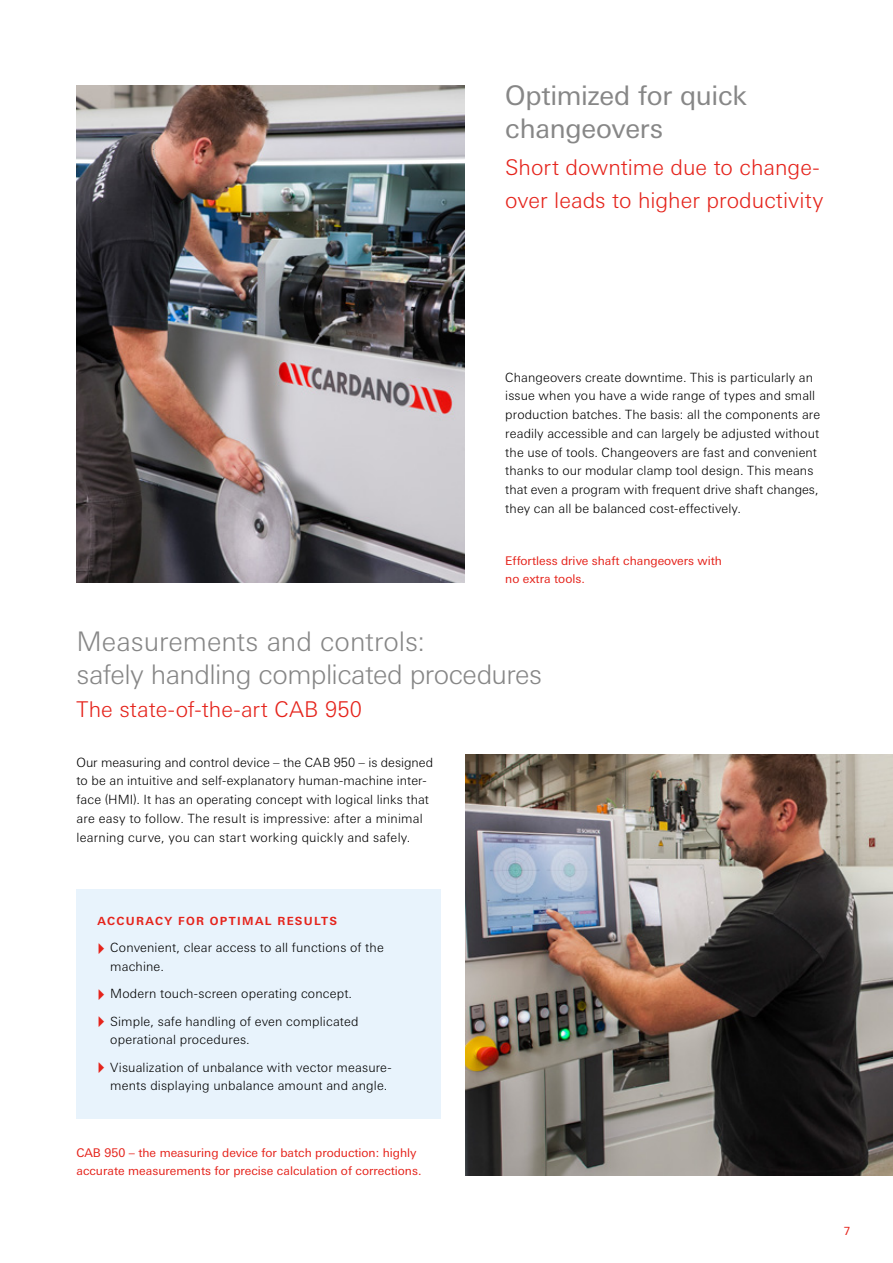
<style>
.page{position:relative;width:893px;height:1263px;background:#fff}
.page>*{position:absolute;margin:0;border:0;box-sizing:border-box;transform-origin:0 0}
.t1{font:300 27px/33px "Univers Next W1 G";letter-spacing:-.01em;color:#878787}
.t2{font:27px/33px "Univers Next W1 G";letter-spacing:-.01em;color:#878787}
.t3{font:300 21.75px/33px "Univers Next W1 G";color:#e5231b}
.t4{font:300 12.75px/18.8px "Univers Next W1 G";letter-spacing:.01em;color:#000}
.t5{font:12px/18px "Univers Next W1 G";color:#e5231b}
.t6{font:700 11.25px "Univers Next W1 G";letter-spacing:.115em;color:#e5231b}
.t7{font:11.25px "Univers Next W1 G";color:#e5231b}
</style>
<div class="page">
<img style="left:77px;top:85px;width:388px;height:498px">
<img style="left:466px;top:755px;width:427px;height:421px">
<div style="left:77px;top:889px;width:364px;height:229px;background:#e8f3fc"></div>
<h1 class="t2" style="left:505px;top:79px;width:243px">Optimized for quick changeovers</h1>
<h2 class="t3" style="left:505px;top:151px;width:320px">Short downtime due to change&shy;over leads to higher productivity</h2>
<p class="t4" style="left:505px;top:368px;width:316px">Changeovers create downtime. This is particularly an issue when you have a wide range of types and small production batches. The basis: all the components are readily accessible and can largely be adjusted without the use of tools. Changeovers are fast and convenient thanks to our modular clamp tool design. This means that even a program with frequent drive shaft changes, they can all be balanced cost-effectively.</p>
<p class="t5" style="left:505px;top:551px;width:218px">Effortless drive shaft changeovers with no extra tools.</p>
<h1 class="t1" style="left:77px;top:624px;width:467px">Measurements and controls:<br>safely handling complicated procedures</h1>
<h2 class="t3" style="left:77px;top:692px;width:287px">The state-of-the-art CAB 950</h2>
<p class="t4" style="left:77px;top:752px;width:358px">Our measuring and control device – the CAB 950 – is designed to be an intuitive and self-explanatory human-machine inter&shy;face (HMI). It has an operating concept with logical links that are easy to follow. The result is impressive: after a minimal learning curve, you can start working quickly and safely.</p>
<p class="t6" style="left:97px;top:914px;width:241px">ACCURACY FOR OPTIMAL RESULTS</p>
<p class="t4" style="left:110px;top:938px;width:275px">Convenient, clear access to all functions of the machine.</p>
<p class="t4" style="left:110px;top:980px;width:250px;line-height:27.3px">Modern touch-screen operating concept.<br>Simple, safe handling of even complicated</p>
<p class="t4" style="left:110px;top:1026px;width:283px;line-height:27.3px">operational procedures.<br>Visualization of unbalance with vector measure-</p>
<p class="t4" style="left:110px;top:1076px;width:279px">ments displaying unbalance amount and angle.</p>
<p class="t5" style="left:77px;top:1144px;width:346px">CAB 950 – the measuring device for batch production: highly accurate measurements for precise calculation of corrections.</p>
<p class="t7" style="left:844px;top:1225px;width:8px">7</p>
</div>
